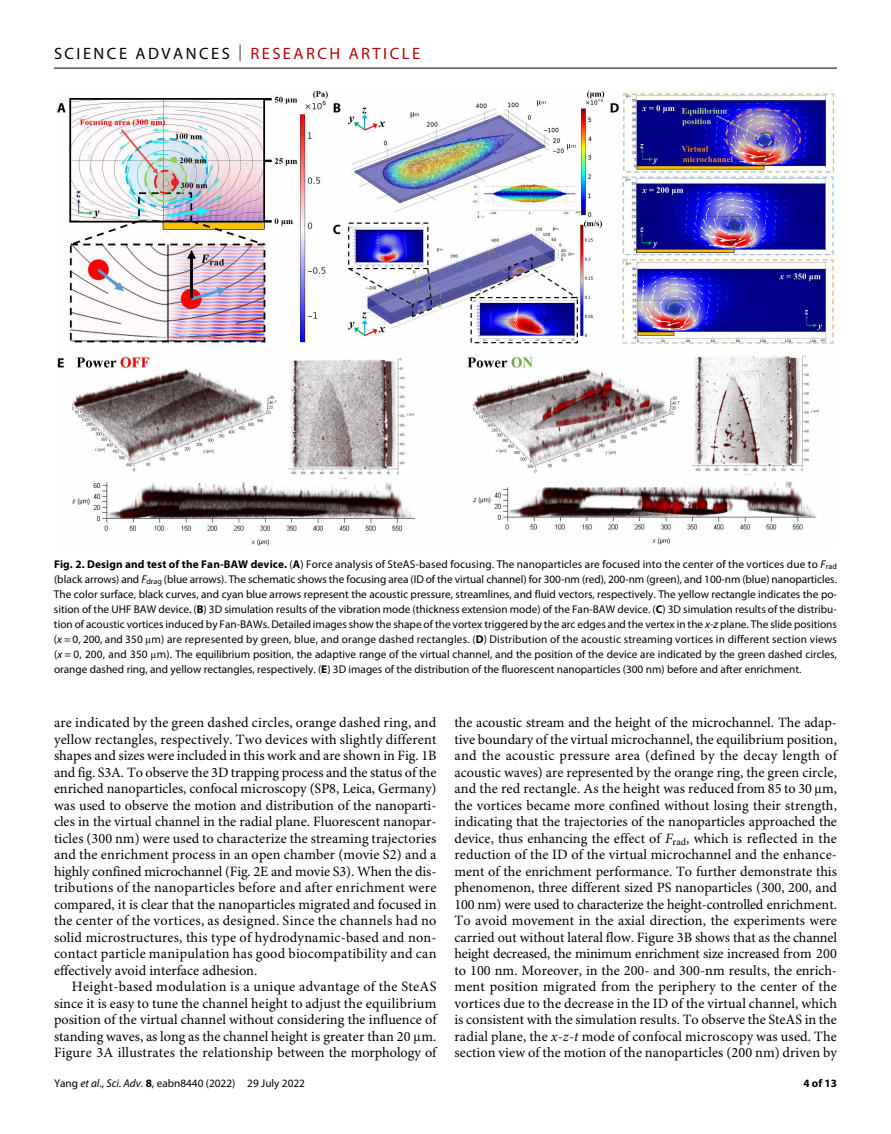
<style>
.page{position:relative;width:891px;height:1134px;background:#fff}
.page>*{position:absolute;margin:0;border:0;box-sizing:border-box;transform-origin:0 0}
.t1{font:16.5px "Myriad Pro";letter-spacing:.15em;color:#000}
.t2{font:14.25px/16.5px "Minion Pro";letter-spacing:.01em;color:#000;text-align:justify}
.t3{font:11.25px/15px "Myriad Pro";color:#000;text-align:justify}
.t4{font:700 11.25px "Myriad Pro";color:#000}
.s1{font-weight:300}
.s2{color:#b10508}
.s3{font-weight:700}
.s4{font-style:italic}
</style>
<div class="page">
<hr style="left:54px;top:68px;width:783px;height:1px;background:#000">
<img style="left:57px;top:90px;width:777px;height:456px">
<p class="t1" style="left:54px;top:40px;width:368px">SCIENCE ADVANCES <span class="s1">|</span> <span class="s2">RESEARCH ARTICLE</span></p>
<p class="t3" style="left:54px;top:557px;width:785px"><span class="s3">Fig. 2. Design and test of the Fan-BAW device.</span> (<span class="s3">A</span>) Force analysis of SteAS-based focusing. The nanoparticles are focused into the center of the vortices due to <span class="s4">F</span><sub>rad </sub>(black arrows) and <span class="s4">F</span><sub>drag</sub> (blue arrows). The schematic shows the focusing area (ID of the virtual channel) for 300-nm (red), 200-nm (green), and 100-nm (blue) nanoparticles.<br>The color surface, black curves, and cyan blue arrows represent the acoustic pressure, streamlines, and fluid vectors, respectively. The yellow rectangle indicates the po&shy;sition of the UHF BAW device. (<span class="s3">B</span>) 3D simulation results of the vibration mode (thickness extension mode) of the Fan-BAW device. (<span class="s3">C</span>) 3D simulation results of the distribu&shy;tion of acoustic vortices induced by Fan-BAWs. Detailed images show the shape of the vortex triggered by the arc edges and the vertex in the <span class="s4">x</span>-<span class="s4">z</span> plane. The slide positions (<span class="s4">x</span> = 0, 200, and 350 m) are represented by green, blue, and orange dashed rectangles. (<span class="s3">D</span>) Distribution of the acoustic streaming vortices in different section views (<span class="s4">x</span> = 0, 200, and 350 m). The equilibrium position, the adaptive range of the virtual channel, and the position of the device are indicated by the green dashed circles, orange dashed ring, and yellow rectangles, respectively. (<span class="s3">E</span>) 3D images of the distribution of the fluorescent nanoparticles (300 nm) before and after enrichment.</p>
<p class="t2" style="left:54px;top:716px;width:384px">are indicated by the green dashed circles, orange dashed ring, and yellow rectangles, respectively. Two devices with slightly different shapes and sizes were included in this work and are shown in Fig. 1B and fig. S3A. To observe the 3D trapping process and the status of the enriched nanoparticles, confocal microscopy (SP8, Leica, Germany) was used to observe the motion and distribution of the nanoparti&shy;cles in the virtual channel in the radial plane. Fluorescent nanopar&shy;ticles (300 nm) were used to characterize the streaming trajectories and the enrichment process in an open chamber (movie S2) and a highly confined microchannel (Fig. 2E and movie S3). When the dis&shy;tributions of the nanoparticles before and after enrichment were compared, it is clear that the nanoparticles migrated and focused in the center of the vortices, as designed. Since the channels had no solid microstructures, this type of hydrodynamic-based and non&shy;contact particle manipulation has good biocompatibility and can effectively avoid interface adhesion.</p>
<p class="t2" style="left:54px;top:980px;width:384px;text-indent:18px">Height-based modulation is a unique advantage of the SteAS since it is easy to tune the channel height to adjust the equilibrium position of the virtual channel without considering the influence of standing waves, as long as the channel height is greater than 20 m.<br>Figure 3A illustrates the relationship between the morphology of</p>
<p class="t3" style="left:54px;top:1076px;width:252px">Yang <span class="s4">et al</span>., <span class="s4">Sci. Adv.</span> <span class="s3">8</span>, eabn8440 (2022) 29 July 2022</p>
<p class="t2" style="left:454px;top:716px;width:384px">the acoustic stream and the height of the microchannel. The adap&shy;tive boundary of the virtual microchannel, the equilibrium position, and the acoustic pressure area (defined by the decay length of acoustic waves) are represented by the orange ring, the green circle, and the red rectangle. As the height was reduced from 85 to 30 m, the vortices became more confined without losing their strength, indicating that the trajectories of the nanoparticles approached the device, thus enhancing the effect of <span class="s4">F</span><sub>rad</sub>, which is reflected in the reduction of the ID of the virtual microchannel and the enhance&shy;ment of the enrichment performance. To further demonstrate this phenomenon, three different sized PS nanoparticles (300, 200, and 100 nm) were used to characterize the height-controlled enrichment.<br>To avoid movement in the axial direction, the experiments were carried out without lateral flow. Figure 3B shows that as the channel height decreased, the minimum enrichment size increased from 200 to 100 nm. Moreover, in the 200- and 300-nm results, the enrich&shy;ment position migrated from the periphery to the center of the vortices due to the decrease in the ID of the virtual channel, which is consistent with the simulation results. To observe the SteAS in the radial plane, the <span class="s4">x</span>-<span class="s4">z</span>-<span class="s4">t</span> mode of confocal microscopy was used. The section view of the motion of the nanoparticles (200 nm) driven by</p>
<p class="t4" style="left:803px;top:1074px;width:35px">4 of 13</p>
</div>
